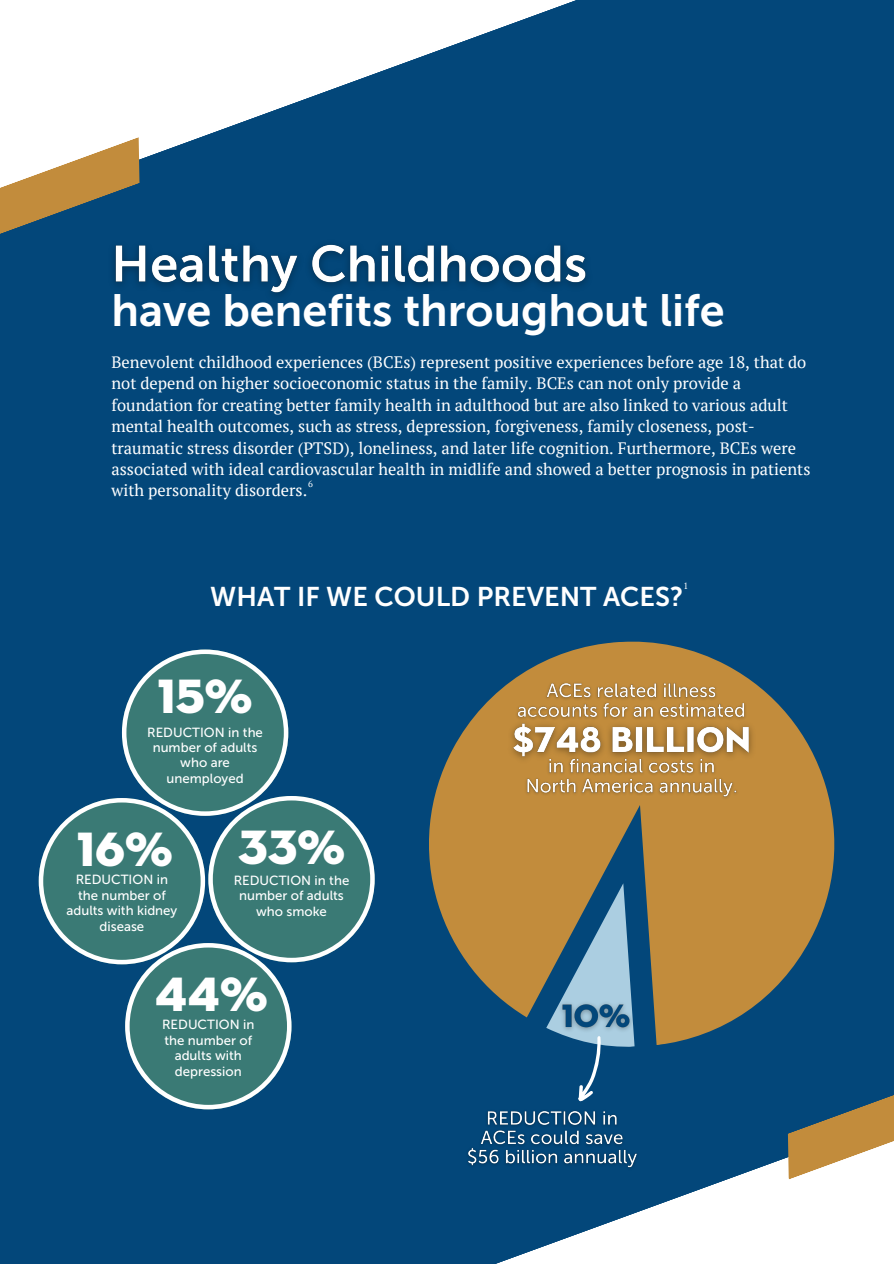
<style>
.page{position:relative;width:894px;height:1264px;background:#fff}
.page>*{position:absolute;margin:0;border:0;box-sizing:border-box;transform-origin:0 0}
.t1{font:49.05px "Neutraface Display Titling";color:#fff}
.t2{font:45px "Museo Sans 700";color:#fff}
.t3{font:27px "Museo Sans 700";color:#fff}
.t4{font:16.5px/21.3px "PT Serif";color:#fff}
.t5{font:13.2px/15.5px "Museo Sans 500";color:#fff;text-align:center}
.t6{font:9px "PT Serif";color:#fff}
</style>
<div class="page">
<div style="left:0;top:0;width:893px;height:1263px;background:#03477a"></div>
<svg style="left:0;top:0;width:576px;height:183px;fill:#fff"></svg>
<svg style="left:499px;top:1157px;width:394px;height:106px;fill:#fff"></svg>
<svg style="left:0;top:137px;width:139px;height:97px"></svg>
<svg style="left:787px;top:1095px;width:106px;height:84px"></svg>
<svg style="left:429px;top:641px;width:406px;height:406px;fill:#c28c3c"></svg>
<svg style="left:536px;top:883px;width:98px;height:219px"></svg>
<img style="left:103px;top:233px;width:484px;height:63px">
<img style="left:511px;top:676px;width:240px;height:38px">
<img style="left:501px;top:714px;width:260px;height:56px">
<img style="left:520px;top:753px;width:222px;height:50px">
<img style="left:553px;top:996px;width:86px;height:42px">
<img style="left:468px;top:1110px;width:176px;height:64px">
<svg style="left:39px;top:649px;width:335px;height:460px"></svg>
<h2 class="t2" style="left:111px;top:283px;width:614px">have benefits throughout life</h2>
<h1 class="t4" style="left:111px;top:351px;width:700px">Benevolent childhood experiences (BCEs) represent positive experiences before age 18, that do not depend on higher socioeconomic status in the family. BCEs can not only provide a foundation for creating better family health in adulthood but are also linked to various adult mental health outcomes, such as stress, depression, forgiveness, family closeness, post&shy;traumatic stress disorder (PTSD), loneliness, and later life cognition. Furthermore, BCEs were associated with ideal cardiovascular health in midlife and showed a better prognosis in patients with personality disorders.</h1>
<p class="t6" style="left:308px;top:477px;width:6px">6</p>
<h1 class="t6" style="left:683px;top:579px;width:6px">1</h1>
<p class="t3" style="left:210px;top:580px;width:474px">WHAT IF WE COULD PREVENT ACES?</p>
<p class="t1" style="left:158px;top:674px;width:96px">15%</p>
<p class="t5" style="left:147px;top:724px;width:117px">REDUCTION in the number of adults who are unemployed</p>
<h1 class="t1" style="left:77px;top:827px;width:97px">16%</h1>
<p class="t5" style="left:66px;top:887px;width:112px">the number of adults with kidney disease</p>
<p class="t5" style="left:76px;top:872px;width:94px">REDUCTION in</p>
<h5 class="t1" style="left:238px;top:825px;width:108px">33%</h5>
<p class="t5" style="left:239px;top:888px;width:106px">number of adults who smoke</p>
<p class="t5" style="left:233px;top:872px;width:117px">REDUCTION in the</p>
<h1 class="t1" style="left:155px;top:972px;width:114px">44%</h1>
<p class="t5" style="left:162px;top:1017px;width:94px">REDUCTION in the number of adults with depression</p>
</div>
